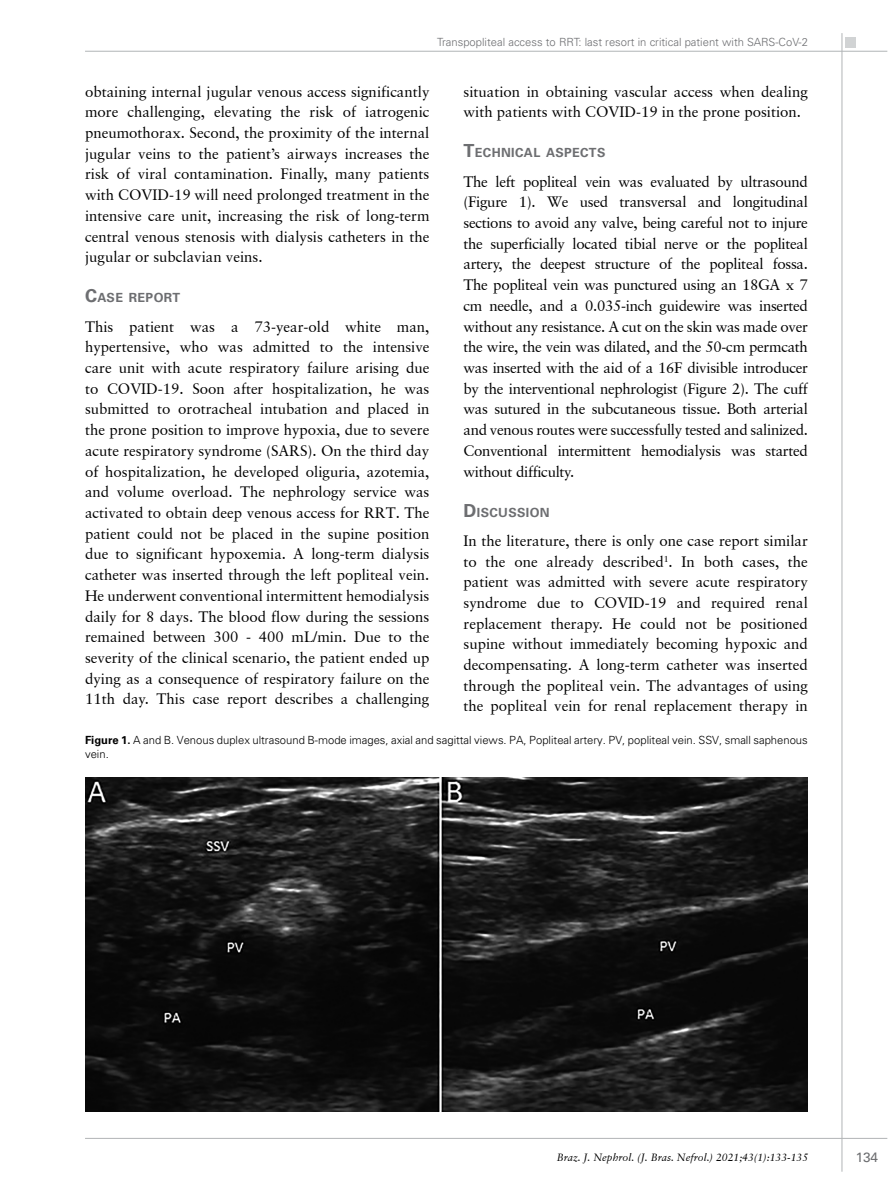
<style>
.page{position:relative;width:893px;height:1191px;background:#fff}
.page>*{position:absolute;margin:0;border:0;box-sizing:border-box;transform-origin:0 0}
.t1{font:15px/20.7px "Garamond Retrospective S Si";color:#000;text-align:justify}
.t2{font:13.5px "Univers LT Std";color:#6d6e71}
.t3{font:700 12.6px "Univers LT Std";letter-spacing:.03em;color:#6d6e71}
.t4{font:300 11.25px/14.2px "Univers LT Std";color:#000}
.t5{font:300 11.25px "Univers LT Std";color:#6d6e71}
.t6{font:italic 10.5px "Garamond Retrospective S Si";color:#000}
.s1{font-size:18px}
.s2{font-weight:700}
</style>
<div class="page">
<div style="left:845px;top:37px;width:11px;height:11px;background:#d1d3d4"></div>
<hr style="left:85px;top:51px;width:802px;height:1px;background:#b1b4b6">
<hr style="left:842px;top:33px;width:1px;height:1138px;background:#b1b4b6">
<hr style="left:85px;top:1138px;width:802px;height:1px;background:#b1b4b6">
<hr style="left:0;top:85px;width:1px;height:149px;background:#007cb7">
<img style="left:85px;top:777px;width:723px;height:334px">
<p class="t5" style="left:437px;top:36px;width:372px">Transpopliteal access to RRT: last resort in critical patient with SARS-CoV-2</p>
<p class="t1" style="left:463px;top:81px;width:346px">situation in obtaining vascular access when dealing with patients with COVID-19 in the prone position.</p>
<p class="t3" style="left:463px;top:146px;width:143px"><span class="s1">T</span>ECHNICAL ASPECTS</p>
<p class="t1" style="left:463px;top:171px;width:346px">The left popliteal vein was evaluated by ultrasound (Figure 1). We used transversal and longitudinal sections to avoid any valve, being careful not to injure the superficially located tibial nerve or the popliteal artery, the deepest structure of the popliteal fossa.<br>The popliteal vein was punctured using an 18GA x 7 cm needle, and a 0.035-inch guidewire was inserted without any resistance. A cut on the skin was made over the wire, the vein was dilated, and the 50-cm permcath was inserted with the aid of a 16F divisible introducer by the interventional nephrologist (Figure 2). The cuff was sutured in the subcutaneous tissue. Both arterial and venous routes were successfully tested and salinized.<br>Conventional intermittent hemodialysis was started without difficulty.</p>
<p class="t3" style="left:463px;top:505px;width:88px"><span class="s1">D</span>ISCUSSION</p>
<p class="t1" style="left:463px;top:530px;width:346px">In the literature, there is only one case report similar to the one already described<sup>1</sup>. In both cases, the patient was admitted with severe acute respiratory syndrome due to COVID-19 and required renal replacement therapy. He could not be positioned supine without immediately becoming hypoxic and decompensating. A long-term catheter was inserted through the popliteal vein. The advantages of using the popliteal vein for renal replacement therapy in</p>
<p class="t4" style="left:85px;top:732px;width:724px"><span class="s2">Figure 1.</span> A and B. Venous duplex ultrasound B-mode images, axial and sagittal views. PA, Popliteal artery. PV, popliteal vein. SSV, small saphenous vein.</p>
<p class="t1" style="left:85px;top:81px;width:346px">obtaining internal jugular venous access significantly more challenging, elevating the risk of iatrogenic pneumothorax. Second, the proximity of the internal jugular veins to the patient’s airways increases the risk of viral contamination. Finally, many patients with COVID-19 will need prolonged treatment in the intensive care unit, increasing the risk of long-term central venous stenosis with dialysis catheters in the jugular or subclavian veins.</p>
<p class="t3" style="left:85px;top:290px;width:97px"><span class="s1">C</span>ASE REPORT</p>
<p class="t1" style="left:85px;top:316px;width:346px">This patient was a 73-year-old white man, hypertensive, who was admitted to the intensive care unit with acute respiratory failure arising due to COVID-19. Soon after hospitalization, he was submitted to orotracheal intubation and placed in the prone position to improve hypoxia, due to severe acute respiratory syndrome (SARS). On the third day of hospitalization, he developed oliguria, azotemia, and volume overload. The nephrology service was activated to obtain deep venous access for RRT. The patient could not be placed in the supine position due to significant hypoxemia. A long-term dialysis catheter was inserted through the left popliteal vein.<br>He underwent conventional intermittent hemodialysis daily for 8 days. The blood flow during the sessions remained between 300 - 400 mL/min. Due to the severity of the clinical scenario, the patient ended up dying as a consequence of respiratory failure on the 11th day. This case report describes a challenging</p>
<p class="t6" style="left:557px;top:1151px;width:253px">Braz. J. Nephrol. (J. Bras. Nefrol.) 2021;43(1):133-135</p>
<p class="t2" style="left:856px;top:1149px;width:24px">134</p>
</div>
